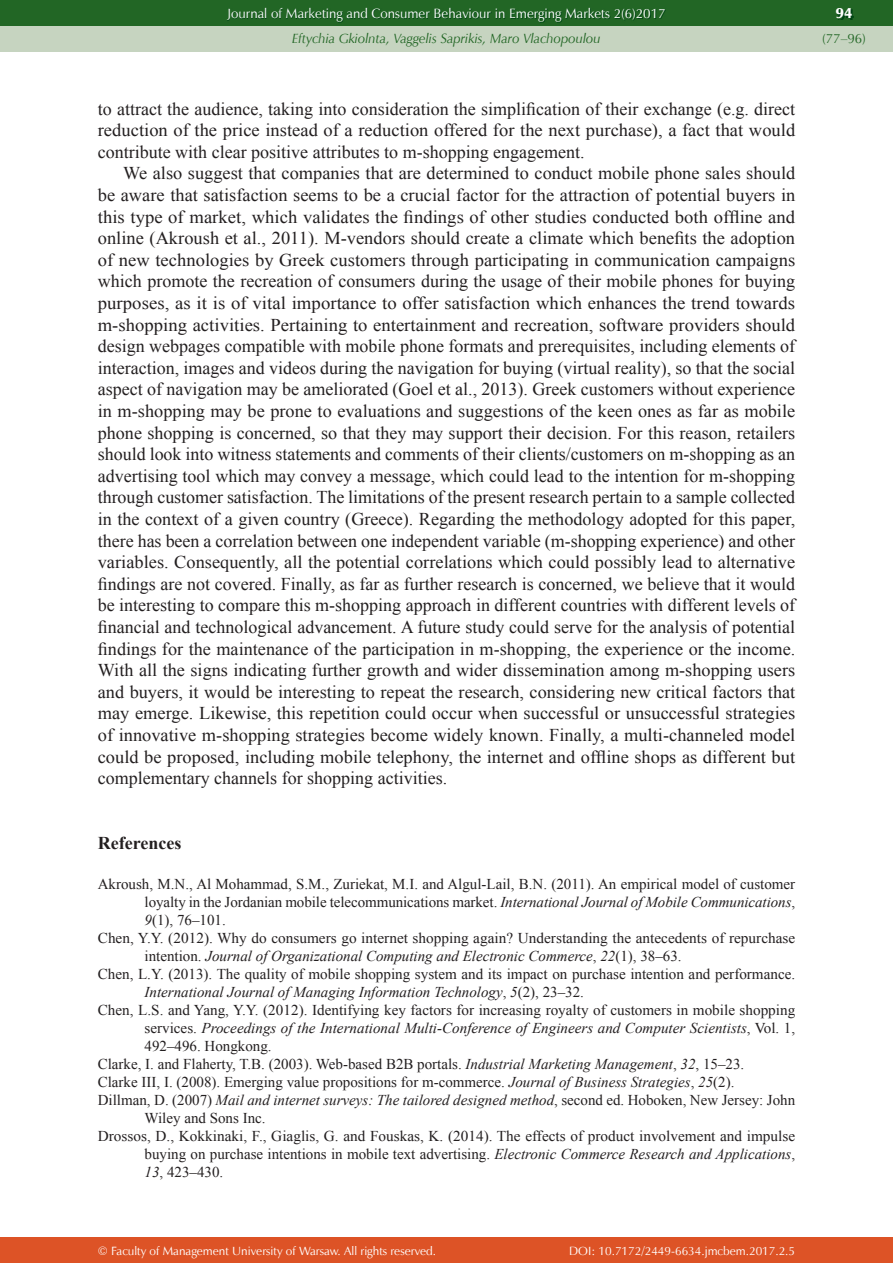
<style>
.page{position:relative;width:893px;height:1263px;background:#fff}
.page>*{position:absolute;margin:0;border:0;box-sizing:border-box;transform-origin:0 0}
.t1{font:18px/21.6px "Times New Roman";color:#231f20;text-align:justify}
.t2{font:700 18px "Times New Roman";color:#231f20}
.t3{font:15px "Times New Roman";color:#231f20}
.t4{font:italic 15px "Times New Roman";color:#231f20}
.t5{font:15px "Zapf Humnst Ult EU";color:#fff}
.t6{font:13.5px "Zapf Humnst EU";color:#fff}
.t7{font:italic 13.5px "Zapf Humnst EU";color:#226625}
.t8{font:13.5px "Zapf Humnst EU";color:#226625}
.t9{font:12px "Zapf Humnst EU";color:#fff}
.s1{font-style:italic}
.s2{font-style:normal}
</style>
<div class="page">
<div style="left:0;top:0;width:893px;height:51px;background:#c6d4c0"></div>
<div style="left:0;top:1237px;width:893px;height:26px;background:#dd5326"></div>
<div style="left:0;top:0;width:893px;height:26px;background:#226625"></div>
<img style="left:228px;top:9px;width:438px;height:14px">
<img style="left:837px;top:10px;width:16px;height:10px">
<p class="t6" style="left:227px;top:5px;width:440px">Journal of Marketing and Consumer Behaviour in Emerging Markets 2(6)2017</p>
<p class="t7" style="left:292px;top:30px;width:310px">Eftychia Gkiolnta, Vaggelis Saprikis, Maro Vlachopoulou</p>
<p class="t1" style="left:98px;top:98px;width:699px">to attract the audience, taking into consideration the simplification of their exchange (e.g. direct reduction of the price instead of a reduction offered for the next purchase), a fact that would contribute with clear positive attributes to m-shopping engagement.</p>
<p class="t1" style="left:98px;top:162px;width:699px;text-indent:26px">We also suggest that companies that are determined to conduct mobile phone sales should be aware that satisfaction seems to be a crucial factor for the attraction of potential buyers in this type of market, which validates the findings of other studies conducted both offline and online (Akroush et al., 2011). M-vendors should create a climate which benefits the adoption of new technologies by Greek customers through participating in communication campaigns which promote the recreation of consumers during the usage of their mobile phones for buying purposes, as it is of vital importance to offer satisfaction which enhances the trend towards m-shopping activities. Pertaining to entertainment and recreation, software providers should design webpages compatible with mobile phone formats and prerequisites, including elements of interaction, images and videos during the navigation for buying (virtual reality), so that the social aspect of navigation may be ameliorated (Goel et al., 2013). Greek customers without experience in m-shopping may be prone to evaluations and suggestions of the keen ones as far as mobile phone shopping is concerned, so that they may support their decision. For this reason, retailers should look into witness statements and comments of their clients/customers on m-shopping as an advertising tool which may convey a message, which could lead to the intention for m-shopping through customer satisfaction. The limitations of the present research pertain to a sample collected in the context of a given country (Greece). Regarding the methodology adopted for this paper, there has been a correlation between one independent variable (m-shopping experience) and other variables. Consequently, all the potential correlations which could possibly lead to alternative findings are not covered. Finally, as far as further research is concerned, we believe that it would be interesting to compare this m-shopping approach in different countries with different levels of financial and technological advancement. A future study could serve for the analysis of potential findings for the maintenance of the participation in m-shopping, the experience or the income.<br>With all the signs indicating further growth and wider dissemination among m-shopping users and buyers, it would be interesting to repeat the research, considering new critical factors that may emerge. Likewise, this repetition could occur when successful or unsuccessful strategies of innovative m-shopping strategies become widely known. Finally, a multi-channeled model could be proposed, including mobile telephony, the internet and offline shops as different but complementary channels for shopping activities.</p>
<p class="t2" style="left:98px;top:833px;width:85px">References</p>
<p class="t3" style="left:98px;top:875px;width:699px">Akroush, M.N., Al Mohammad, S.M., Zuriekat, M.I. and Algul-Lail, B.N. (2011). An empirical model of customer</p>
<p class="t3" style="left:145px;top:893px;width:652px">loyalty in the Jordanian mobile telecommunications market. <span class="s1">International Journal of Mobile Communications</span>,</p>
<p class="t3" style="left:145px;top:911px;width:83px"><span class="s1">9</span>(1), 76–101.</p>
<p class="t3" style="left:98px;top:929px;width:699px">Chen, Y.Y. (2012). Why do consumers go internet shopping again? Understanding the antecedents of repurchase</p>
<p class="t4" style="left:145px;top:947px;width:539px"><span class="s2">intention.</span> Journal of Organizational Computing and Electronic Commerce<span class="s2">,</span> 22<span class="s2">(1), 38–63.</span></p>
<p class="t3" style="left:98px;top:965px;width:699px">Chen, L.Y. (2013). The quality of mobile shopping system and its impact on purchase intention and performance.</p>
<p class="t4" style="left:145px;top:983px;width:441px">International Journal of Managing Information Technology<span class="s2">,</span> 5<span class="s2">(2), 23–32.</span></p>
<p class="t3" style="left:98px;top:1001px;width:699px">Chen, L.S. and Yang, Y.Y. (2012). Identifying key factors for increasing royalty of customers in mobile shopping</p>
<p class="t4" style="left:145px;top:1019px;width:652px"><span class="s2">services.</span> Proceedings of the International Multi-Conference of Engineers and Computer Scientists<span class="s2">, Vol. 1,</span></p>
<p class="t3" style="left:145px;top:1037px;width:129px">492–496. Hongkong.</p>
<p class="t3" style="left:98px;top:1055px;width:648px">Clarke, I. and Flaherty, T.B. (2003). Web-based B2B portals. <span class="s1">Industrial Marketing Management</span>, <span class="s1">32</span>, 15–23.</p>
<p class="t3" style="left:98px;top:1073px;width:638px">Clarke III, I. (2008). Emerging value propositions for m-commerce. <span class="s1">Journal of Business Strategies</span>, <span class="s1">25</span>(2).</p>
<p class="t3" style="left:98px;top:1091px;width:699px">Dillman, D. (2007) <span class="s1">Mail and internet surveys: The tailored designed method</span>, second ed. Hoboken, New Jersey: John</p>
<p class="t3" style="left:145px;top:1109px;width:123px">Wiley and Sons Inc.</p>
<p class="t3" style="left:98px;top:1127px;width:699px">Drossos, D., Kokkinaki, F., Giaglis, G. and Fouskas, K. (2014). The effects of product involvement and impulse</p>
<p class="t3" style="left:145px;top:1145px;width:652px">buying on purchase intentions in mobile text advertising. <span class="s1">Electronic Commerce Research and Applications</span>,</p>
<p class="t3" style="left:145px;top:1163px;width:80px"><span class="s1">13</span>, 423–430.</p>
<p class="t5" style="left:836px;top:4px;width:18px">94</p>
<p class="t8" style="left:822px;top:30px;width:45px">(77–96)</p>
<p class="t9" style="left:98px;top:1243px;width:340px">© Faculty of Management University of Warsaw. All rights reserved.</p>
<p class="t9" style="left:569px;top:1243px;width:227px">DOI: 10.7172/2449-6634.jmcbem.2017.2.5</p>
</div>
